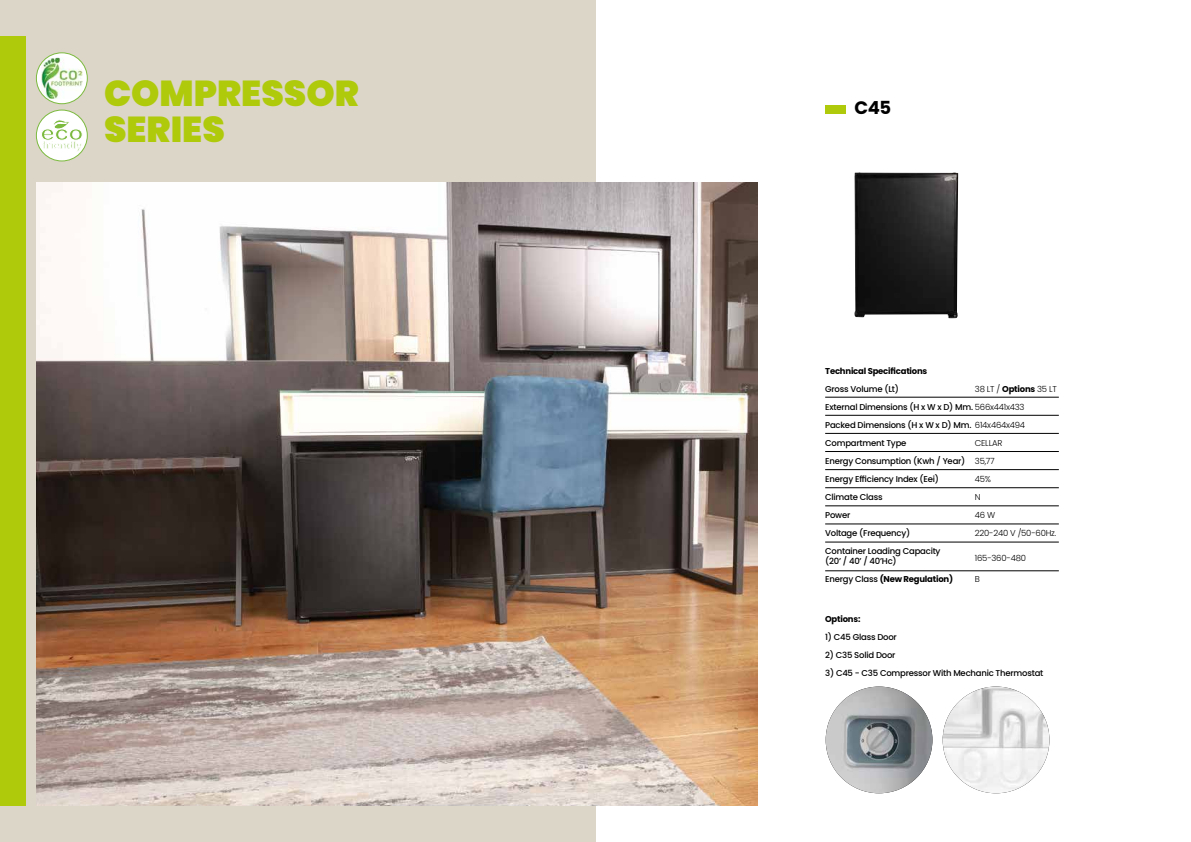
<style>
.page{position:relative;width:1191px;height:842px;background:#fff}
.page>*{position:absolute;margin:0;border:0;box-sizing:border-box;transform-origin:0 0}
.t1{font:900 36px/36px "Poppins";color:#afca0b}
.t2{font:700 18px "Poppins";color:#000}
.t3{font:500 8.5px/18px "Poppins";letter-spacing:-.025em;color:#000}
.t4{font:300 8.5px/18px "Poppins";letter-spacing:-.025em;color:#000}
.t5{font:700 8.5px "Poppins";letter-spacing:-.025em;color:#000}
.s1{font-weight:300}
.s2{font-weight:700}
</style>
<div class="page">
<div style="left:0;top:0;width:595px;height:842px;background:#dcd6c9"></div>
<img style="left:36px;top:183px;width:721px;height:623px">
<svg style="left:36px;top:53px;width:51px;height:51px"></svg>
<img style="left:41px;top:58px;width:42px;height:41px">
<div style="left:36px;top:52px;width:52px;height:52px;border:1px solid #7cba3f;border-radius:50%"></div>
<div style="left:36px;top:110px;width:51px;height:51px;background:#fff;border-radius:50%"></div>
<div style="left:36px;top:110px;width:52px;height:51px;border:1px solid #7cba3f;border-radius:50%"></div>
<svg style="left:41px;top:119px;width:41px;height:32px"></svg>
<div style="left:0;top:36px;width:25px;height:770px;background:#afca0b"></div>
<div style="left:825px;top:105px;width:20px;height:9px;background:#afca0b"></div>
<hr style="left:825px;top:397px;width:233px;height:1px;background:#000">
<hr style="left:825px;top:433px;width:233px;height:1px;background:#000">
<hr style="left:825px;top:469px;width:233px;height:1px;background:#000">
<hr style="left:825px;top:506px;width:233px;height:1px;background:#000">
<hr style="left:825px;top:542px;width:233px;height:1px;background:#000">
<hr style="left:825px;top:415px;width:233px;height:1px;background:#000">
<hr style="left:825px;top:451px;width:233px;height:1px;background:#000">
<hr style="left:825px;top:488px;width:233px;height:1px;background:#000">
<hr style="left:825px;top:524px;width:233px;height:1px;background:#000">
<hr style="left:825px;top:571px;width:233px;height:1px;background:#000">
<img style="left:825px;top:686px;width:107px;height:107px;border-radius:53px">
<img style="left:942px;top:686px;width:107px;height:107px;border-radius:53px">
<img style="left:854px;top:172px;width:104px;height:146px">
<h1 class="t1" style="left:104px;top:76px;width:256px">COMPRESSOR<br>SERIES</h1>
<h2 class="t2" style="left:854px;top:97px;width:38px">C45</h2>
<p class="t5" style="left:825px;top:366px;width:104px">Technical Specifications</p>
<p class="t3" style="left:825px;top:380px;width:201px">Gross Volume (Lt)<br>External Dimensions (H x W x D) Mm. <span class="s1">566x441x433<br></span>Packed Dimensions (H x W x D) Mm. <span class="s1">614x464x494<br></span>Compartment Type<br>Energy Consumption (Kwh / Year)<br>Energy Efficiency Index (Eei)<br>Climate Class<br>Power<br>Voltage (Frequency)<br>Container Loading Capacity</p>
<p class="t3" style="left:825px;top:552px;width:129px">(20’ / 40’ / 40’Hc)<br>Energy Class <span class="s2">(New Regulation)</span></p>
<p class="t5" style="left:825px;top:614px;width:37px">Options:</p>
<p class="t3" style="left:825px;top:628px;width:73px">1) C45 Glass Door</p>
<p class="t3" style="left:825px;top:646px;width:72px">2) C35 Solid Door</p>
<p class="t3" style="left:825px;top:664px;width:220px">3) C45 - C35 Compressor With Mechanic Thermostat</p>
<p class="t4" style="left:975px;top:380px;width:83px">38 LT / <span class="s2">Options</span> 35 LT</p>
<p class="t4" style="left:975px;top:434px;width:83px">CELLAR<br>35,77<br>45%<br>N<br>46 W<br>220-240 V /50-60Hz.</p>
<p class="t4" style="left:975px;top:549px;width:53px">165-360-480</p>
<p class="t4" style="left:975px;top:570px;width:7px">B</p>
</div>
